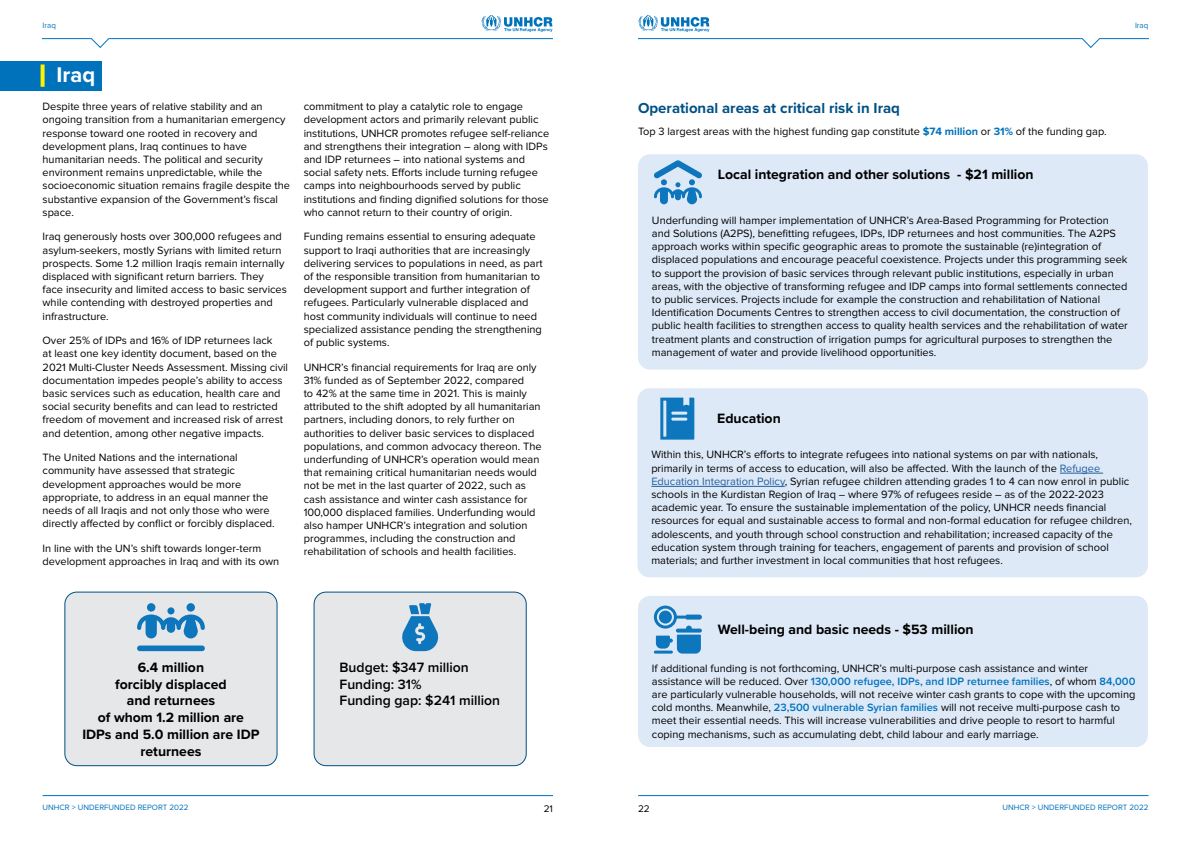
<style>
.page{position:relative;width:1191px;height:842px;background:#fff}
.page>*{position:absolute;margin:0;border:0;box-sizing:border-box;transform-origin:0 0}
.t1{font:700 22px "Proxima Nova";color:#fff}
.t2{font:700 15px "Proxima Nova";color:#005084}
.t3{font:700 14px/16.8px "Proxima Nova";color:#000;text-align:center}
.t4{font:600 14px/16.8px "Proxima Nova";color:#000}
.t5{font:11px/13.2px "Proxima Nova";color:#000}
.t6{font:10px "Proxima Nova";color:#000}
.t7{font:8px "Proxima Nova";color:#0072bc}
.s1{font-weight:700;color:#0072bc}
.s2{color:#215e9e}
.s3{font-weight:600;color:#0072bc}
</style>
<div class="page">
<svg style="left:638px;top:38px;width:510px;height:10px"></svg>
<svg style="left:638px;top:15px;width:71px;height:17px"></svg>
<hr style="left:638px;top:795px;width:510px;height:1px;background:#0072bc">
<hr style="left:43px;top:795px;width:510px;height:1px;background:#0072bc">
<svg style="left:481px;top:15px;width:71px;height:17px"></svg>
<svg style="left:43px;top:38px;width:510px;height:10px"></svg>
<div style="left:638px;top:154px;width:510px;height:216px;background:#dee9f7;border-radius:12px"></div>
<div style="left:0;top:61px;width:102px;height:29px;background:#0072bc"></div>
<svg style="left:41px;top:64px;width:4px;height:23px"></svg>
<svg style="left:654px;top:160px;width:48px;height:44px"></svg>
<div style="left:637px;top:388px;width:510px;height:189px;background:#dee9f7;border-radius:12px"></div>
<hr style="left:1059px;top:473px;width:44px;height:1px;background:#215e9e">
<hr style="left:651px;top:486px;width:134px;height:1px;background:#215e9e">
<svg style="left:660px;top:398px;width:34px;height:42px"></svg>
<div style="left:638px;top:596px;width:509px;height:151px;background:#dee9f7;border-radius:12px"></div>
<svg style="left:654px;top:606px;width:48px;height:48px"></svg>
<div style="left:65px;top:592px;width:212px;height:174px;background:#e6e7e8;border-radius:12px"></div>
<div style="left:64px;top:592px;width:213px;height:174px;border:1px solid #005084;border-radius:12px"></div>
<svg style="left:137px;top:614px;width:68px;height:24px"></svg>
<div style="left:186px;top:603px;width:9px;height:9px;background:#0d76bd;border-radius:50%"></div>
<div style="left:147px;top:603px;width:8px;height:9px;background:#0d76bd;border-radius:50%"></div>
<div style="left:167px;top:607px;width:7px;height:7px;background:#0d76bd;border-radius:50%"></div>
<div style="left:137px;top:645px;width:68px;height:6px;background:#0d76bd;border-radius:3px"></div>
<div style="left:314px;top:592px;width:212px;height:174px;background:#e6e7e8;border-radius:12px"></div>
<div style="left:313px;top:592px;width:214px;height:174px;border:1px solid #005084;border-radius:12px"></div>
<svg style="left:402px;top:603px;width:37px;height:48px"></svg>
<p class="t7" style="left:43px;top:22px;width:15px">Iraq</p>
<p class="t7" style="left:1135px;top:22px;width:15px">Iraq</p>
<h1 class="t1" style="left:57px;top:65px;width:40px">Iraq</h1>
<p class="t5" style="left:43px;top:100px;width:249px">Despite three years of relative stability and an ongoing transition from a humanitarian emergency response toward one rooted in recovery and development plans, Iraq continues to have humanitarian needs. The political and security environment remains unpredictable, while the socioeconomic situation remains fragile despite the substantive expansion of the Government’s fiscal space.</p>
<p class="t5" style="left:43px;top:231px;width:246px">Iraq generously hosts over 300,000 refugees and asylum-seekers, mostly Syrians with limited return prospects. Some 1.2 million Iraqis remain internally displaced with significant return barriers. They face insecurity and limited access to basic services while contending with destroyed properties and infrastructure.</p>
<p class="t5" style="left:43px;top:334px;width:247px">Over 25% of IDPs and 16% of IDP returnees lack<br>at least one key identity document, based on the 2021 Multi-Cluster Needs Assessment. Missing civil documentation impedes people’s ability to access basic services such as education, health care and social security benefits and can lead to restricted freedom of movement and increased risk of arrest and detention, among other negative impacts.</p>
<p class="t5" style="left:43px;top:451px;width:234px">The United Nations and the international community have assessed that strategic development approaches would be more appropriate, to address in an equal manner the needs of all Iraqis and not only those who were directly affected by conflict or forcibly displaced.</p>
<p class="t5" style="left:43px;top:542px;width:238px">In line with the UN’s shift towards longer-term development approaches in Iraq and with its own</p>
<p class="t5" style="left:304px;top:101px;width:247px">commitment to play a catalytic role to engage development actors and primarily relevant public institutions, UNHCR promotes refugee self-reliance and strengthens their integration – along with IDPs and IDP returnees – into national systems and social safety nets. Efforts include turning refugee camps into neighbourhoods served by public institutions and finding dignified solutions for those who cannot return to their country of origin.</p>
<p class="t5" style="left:304px;top:231px;width:240px">Funding remains essential to ensuring adequate support to Iraqi authorities that are increasingly delivering services to populations in need, as part of the responsible transition from humanitarian to development support and further integration of refugees. Particularly vulnerable displaced and host community individuals will continue to need specialized assistance pending the strengthening of public systems.</p>
<p class="t5" style="left:304px;top:361px;width:239px">UNHCR’s financial requirements for Iraq are only 31% funded as of September 2022, compared<br>to 42% at the same time in 2021. This is mainly attributed to the shift adopted by all humanitarian partners, including donors, to rely further on authorities to deliver basic services to displaced populations, and common advocacy thereon. The underfunding of UNHCR’s operation would mean that remaining critical humanitarian needs would not be met in the last quarter of 2022, such as cash assistance and winter cash assistance for 100,000 displaced families. Underfunding would also hamper UNHCR’s integration and solution programmes, including the construction and rehabilitation of schools and health facilities.</p>
<p class="t3" style="left:82px;top:659px;width:179px">6.4 million<br>forcibly displaced<br>and returnees<br>of whom 1.2 million are<br>IDPs and 5.0 million are IDP returnees</p>
<p class="t4" style="left:339px;top:659px;width:162px">Budget: $347 million<br>Funding: 31%<br>Funding gap: $241 million</p>
<h2 class="t2" style="left:638px;top:102px;width:263px">Operational areas at critical risk in Iraq</h2>
<p class="t5" style="left:638px;top:125px;width:470px">Top 3 largest areas with the highest funding gap constitute <span class="s1">$74 million</span> or <span class="s1">31%</span> of the funding gap.</p>
<p class="t3" style="left:718px;top:166px;width:317px">Local integration and other solutions - $21 million</p>
<p class="t5" style="left:652px;top:214px;width:477px">Underfunding will hamper implementation of UNHCR’s Area-Based Programming for Protection and Solutions (A2PS), benefitting refugees, IDPs, IDP returnees and host communities. The A2PS approach works within specific geographic areas to promote the sustainable (re)integration of displaced populations and encourage peaceful coexistence. Projects under this programming seek to support the provision of basic services through relevant public institutions, especially in urban areas, with the objective of transforming refugee and IDP camps into formal settlements connected to public services. Projects include for example the construction and rehabilitation of National Identification Documents Centres to strengthen access to civil documentation, the construction of public health facilities to strengthen access to quality health services and the rehabilitation of water treatment plants and construction of irrigation pumps for agricultural purposes to strengthen the management of water and provide livelihood opportunities.</p>
<p class="t3" style="left:717px;top:410px;width:65px">Education</p>
<p class="t5" style="left:651px;top:449px;width:482px">Within this, UNHCR’s efforts to integrate refugees into national systems on par with nationals, primarily in terms of access to education, will also be affected. With the launch of the <span class="s2">Refugee Education Integration Policy</span>, Syrian refugee children attending grades 1 to 4 can now enrol in public schools in the Kurdistan Region of Iraq – where 97% of refugees reside – as of the 2022-2023 academic year. To ensure the sustainable implementation of the policy, UNHCR needs financial resources for equal and sustainable access to formal and non-formal education for refugee children, adolescents, and youth through school construction and rehabilitation; increased capacity of the education system through training for teachers, engagement of parents and provision of school materials; and further investment in local communities that host refugees.</p>
<p class="t3" style="left:718px;top:621px;width:257px">Well-being and basic needs - $53 million</p>
<p class="t5" style="left:652px;top:662px;width:485px">If additional funding is not forthcoming, UNHCR’s multi-purpose cash assistance and winter assistance will be reduced. Over <span class="s3">130,000 refugee, IDPs, and IDP returnee families</span>, of whom <span class="s3">84,000 </span>are particularly vulnerable households, will not receive winter cash grants to cope with the upcoming cold months. Meanwhile, <span class="s3">23,500 vulnerable Syrian families</span> will not receive multi-purpose cash to meet their essential needs. This will increase vulnerabilities and drive people to resort to harmful coping mechanisms, such as accumulating debt, child labour and early marriage.</p>
<p class="t7" style="left:43px;top:804px;width:147px">UNHCR &gt; UNDERFUNDED REPORT 2022</p>
<p class="t6" style="left:543px;top:804px;width:11px">21</p>
<p class="t6" style="left:638px;top:804px;width:13px">22</p>
<p class="t7" style="left:1002px;top:804px;width:147px">UNHCR &gt; UNDERFUNDED REPORT 2022</p>
</div>
